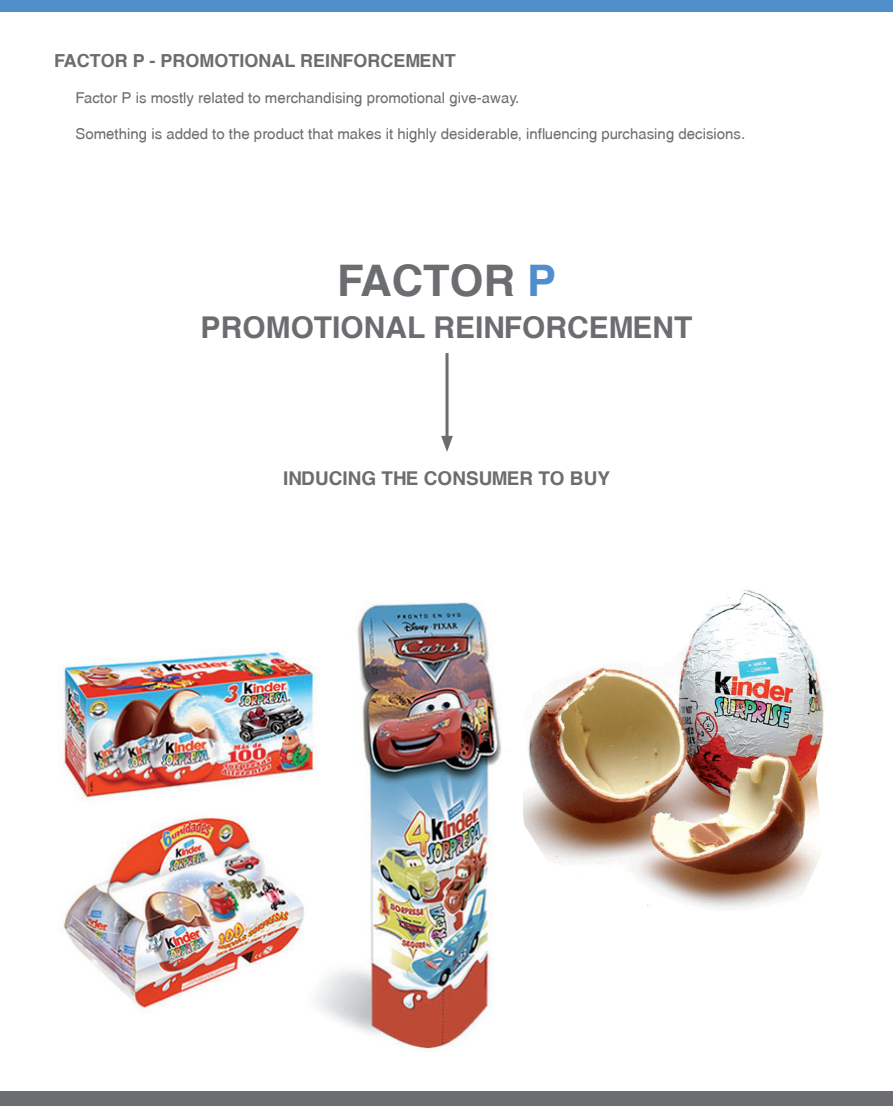
<style>
.page{position:relative;width:893px;height:1106px;background:#fff}
.page>*{position:absolute;margin:0;border:0;box-sizing:border-box;transform-origin:0 0}
.t1{font:700 43.5px "Swansea";color:#6c6d70}
.t2{font:700 30px "Swansea";color:#6c6d70}
.t3{font:700 19.05px "Swansea";color:#6c6d70}
.t4{font:700 18px "Swansea";color:#6c6d70}
.t5{font:15px "Swansea";color:#6c6d70}
.s1{color:#508fcb}
</style>
<div class="page">
<hr style="left:445px;top:353px;width:3px;height:88px;background:#6c6d70">
<svg style="left:441px;top:436px;width:12px;height:16px"></svg>
<img style="left:63px;top:602px;width:439px;height:449px">
<img style="left:524px;top:590px;width:300px;height:319px">
<div style="left:0;top:0;width:893px;height:11px;background:#508fcb"></div>
<div style="left:0;top:1091px;width:893px;height:15px;background:#6c6d70"></div>
<p class="t4" style="left:54px;top:50px;width:403px">FACTOR P - PROMOTIONAL REINFORCEMENT</p>
<p class="t5" style="left:75px;top:89px;width:445px">Factor P is mostly related to merchandising promotional give-away.</p>
<p class="t5" style="left:75px;top:125px;width:671px">Something is added to the product that makes it highly desiderable, influencing purchasing decisions.</p>
<h1 class="t1" style="left:337px;top:254px;width:221px">FACTOR <span class="s1">P</span></h1>
<h2 class="t2" style="left:201px;top:309px;width:493px">PROMOTIONAL REINFORCEMENT</h2>
<p class="t3" style="left:283px;top:466px;width:328px">INDUCING THE CONSUMER TO BUY</p>
</div>
